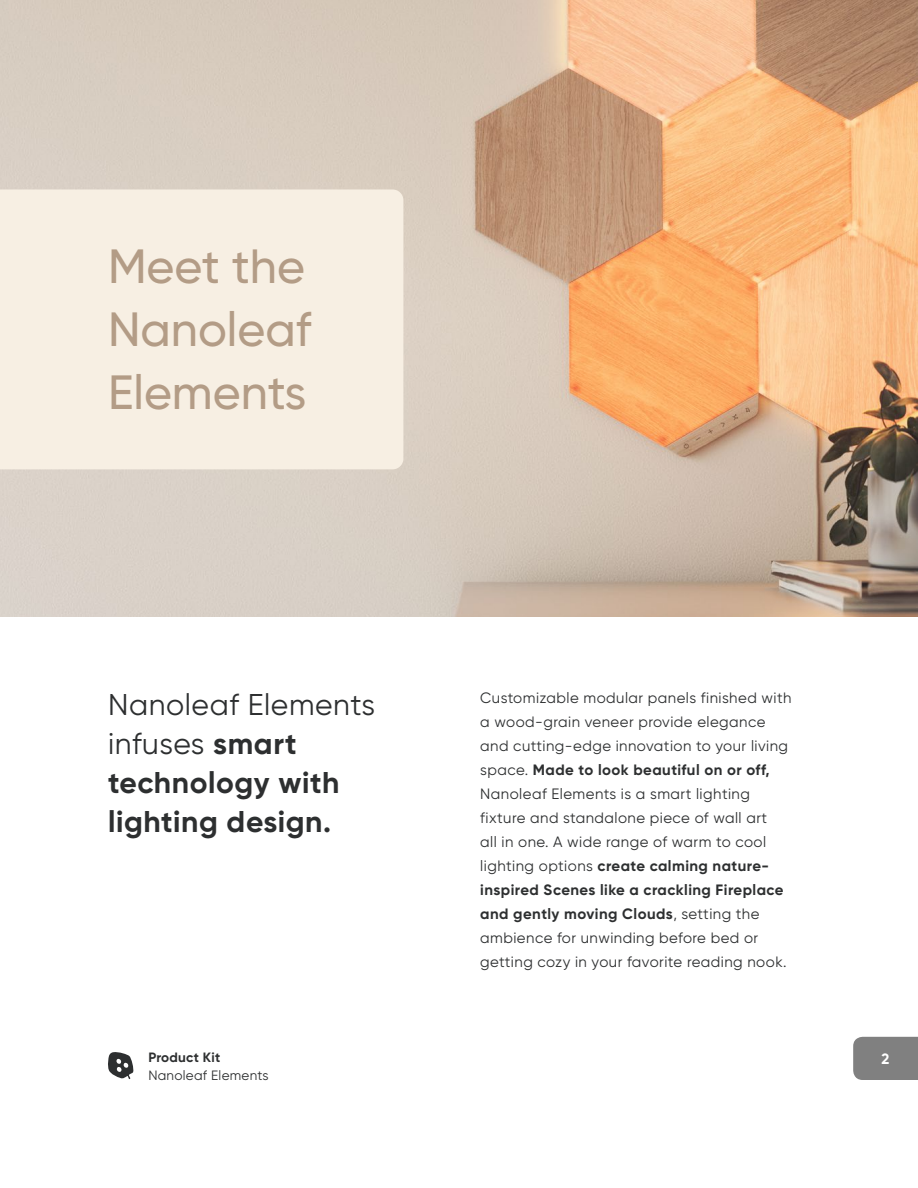
<style>
.page{position:relative;width:918px;height:1188px;background:#fff}
.page>*{position:absolute;margin:0;border:0;box-sizing:border-box;transform-origin:0 0}
.t1{font:500 48px/63px "Gilroy";color:#b39c86}
.t2{font:700 30px/39px "Gilroy";letter-spacing:.02em;color:#2d2f30}
.t3{font:15px/24px "Gilroy";letter-spacing:.03em;color:#2d2f30}
.t4{font:700 14.85px "Gilroy";color:#fff}
.t5{font:13.5px "Gilroy";letter-spacing:.02em;color:#2d2f30}
.t6{font:700 13.5px "Gilroy";letter-spacing:.02em;color:#2d2f30}
.s1{font-weight:400}
.s2{font-weight:700}
</style>
<div class="page">
<div style="left:853px;top:1037px;width:65px;height:43px;background:#808080"></div>
<svg style="left:108px;top:1052px;width:26px;height:27px"></svg>
<img style="left:0;top:0;width:918px;height:616px">
<div style="left:0;top:189px;width:403px;height:280px;background:#f7efe3"></div>
<h1 class="t1" style="left:108px;top:235px;width:205px">Meet the<br>Nanoleaf<br>Elements</h1>
<h2 class="t2" style="left:108px;top:685px;width:269px"><span class="s1">Nanoleaf Elements infuses</span> smart technology with lighting design.</h2>
<p class="t3" style="left:480px;top:686px;width:313px">Customizable modular panels finished with a wood-grain veneer provide elegance and cutting-edge innovation to your living space. <span class="s2">Made to look beautiful on or off, </span>Nanoleaf Elements is a smart lighting fixture and standalone piece of wall art<br>all in one. A wide range of warm to cool lighting options <span class="s2">create calming nature&shy;inspired Scenes like a crackling Fireplace and gently moving Clouds</span>, setting the ambience for unwinding before bed or getting cozy in your favorite reading nook.</p>
<p class="t6" style="left:148px;top:1049px;width:73px">Product Kit</p>
<p class="t4" style="left:882px;top:1050px;width:9px">2</p>
<p class="t5" style="left:148px;top:1067px;width:122px">Nanoleaf Elements</p>
</div>
